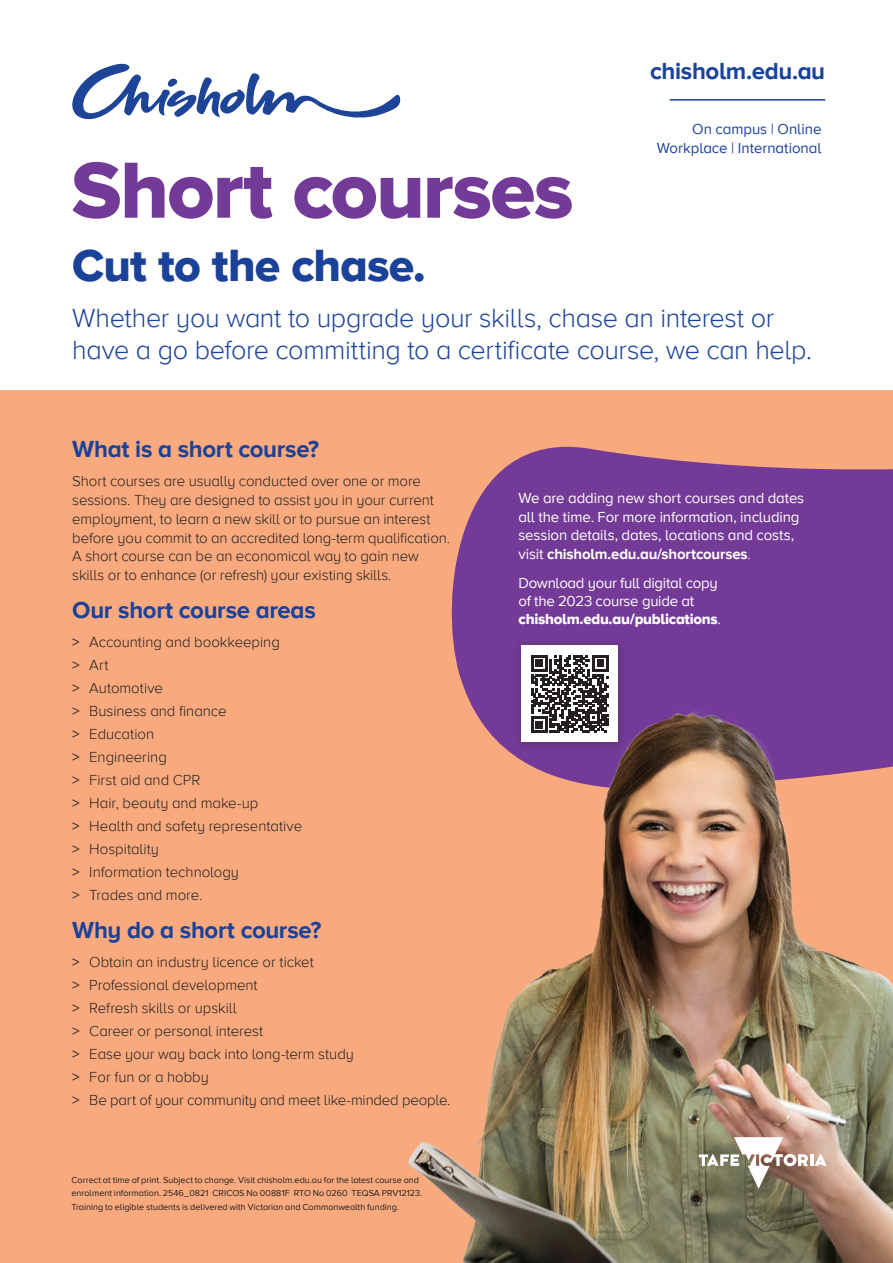
<style>
.page{position:relative;width:893px;height:1263px;background:#fff}
.page>*{position:absolute;margin:0;border:0;box-sizing:border-box;transform-origin:0 0}
.Page_title{font:82.5px "Proxima Nova A Extrabld";letter-spacing:-.02em;color:#743a97}
.Sub_heading_1{font:46.5px "Proxima Nova A Extrabld";letter-spacing:-.015em;color:#1b4299}
.Sub_heading_2{font:300 27px/31.5px "Proxima Nova A";letter-spacing:-.015em;color:#1b4299}
.Body_text_black{font:700 24px "Proxima Nova A";letter-spacing:-.015em;color:#1b4299}
.Sub_heading_3{font:700 24px "Proxima Nova A";letter-spacing:-.015em;color:#1b4299}
.Body_text_black-2{font:300 15px/18.8px "Proxima Nova A";letter-spacing:-.005em;color:#231f20}
.Sub_heading_2-2{font:15px/18.8px "Proxima Nova A";letter-spacing:-.01em;color:#fff}
.Body_text_white{font:15px/18.8px "Proxima Nova A";color:#1b4299;text-align:right}
.Disclaimer{font:9px/13.5px "Proxima Nova A";color:#231f20}
.s1{font-weight:400}
.s2{font-weight:700}
.s3{font-weight:300}
.s4{font-family:"Proxima Nova A Extrabld"}
</style>
<div class="page">
<svg style="left:72px;top:64px;width:328px;height:55px"></svg>
<hr style="left:670px;top:99px;width:155px;height:2px;background:#1b4299">
<div style="left:0;top:390px;width:893px;height:873px;background:#f8aa7e"></div>
<svg style="left:451px;top:446px;width:442px;height:226px;background:#804494"></svg>
<div style="left:513px;top:637px;width:114px;height:114px;background:#231f20;opacity:.35"></div>
<div style="left:522px;top:646px;width:96px;height:96px;background:#fff"></div>
<svg style="left:531px;top:655px;width:78px;height:17px"></svg>
<img style="left:408px;top:672px;width:485px;height:591px">
<svg style="left:699px;top:1137px;width:128px;height:52px;background:#a99b89"></svg>
<p class="Sub_heading_3" style="left:650px;top:57px;width:177px">chisholm.edu.au</p>
<p class="Body_text_white" style="left:657px;top:120px;width:166px">On campus | Online<br>Workplace | International</p>
<h1 class="Page_title" style="left:72px;top:143px;width:504px">Short courses</h1>
<p class="Sub_heading_1" style="left:72px;top:238px;width:355px">Cut to the chase.</p>
<p class="Sub_heading_2" style="left:72px;top:303px;width:741px">Whether you want to upgrade your skills, chase an interest or have a go before committing to a certificate course, we can help.</p>
<p class="Body_text_black" style="left:72px;top:435px;width:248px">What is a short course?</p>
<p class="Body_text_black-2" style="left:72px;top:472px;width:379px">Short courses are usually conducted over one or more sessions. They are designed to assist you in your current employment, to learn a new skill or to pursue an interest before you commit to an accredited long-term qualification.<br>A short course can be an economical way to gain new skills or to enhance (or refresh) your existing skills.</p>
<p class="Body_text_black" style="left:72px;top:596px;width:245px">Our short course areas</p>
<p class="Body_text_black-2" style="left:72px;top:633px;width:209px"><span class="s1">&gt;</span> Accounting and bookkeeping</p>
<p class="Body_text_black-2" style="left:72px;top:656px;width:38px"><span class="s1">&gt;</span> Art</p>
<p class="Body_text_black-2" style="left:72px;top:679px;width:92px"><span class="s1">&gt;</span> Automotive</p>
<p class="Body_text_black-2" style="left:72px;top:702px;width:156px"><span class="s1">&gt;</span> Business and finance</p>
<p class="Body_text_black-2" style="left:72px;top:725px;width:83px"><span class="s1">&gt;</span> Education</p>
<p class="Body_text_black-2" style="left:72px;top:748px;width:96px"><span class="s1">&gt;</span> Engineering</p>
<p class="Body_text_black-2" style="left:72px;top:771px;width:130px"><span class="s1">&gt;</span> First aid and CPR</p>
<p class="Body_text_black-2" style="left:72px;top:794px;width:188px"><span class="s1">&gt;</span> Hair, beauty and make-up</p>
<p class="Body_text_black-2" style="left:72px;top:817px;width:231px"><span class="s1">&gt;</span> Health and safety representative</p>
<p class="Body_text_black-2" style="left:72px;top:840px;width:88px"><span class="s1">&gt;</span> Hospitality</p>
<p class="Body_text_black-2" style="left:72px;top:863px;width:168px"><span class="s1">&gt;</span> Information technology</p>
<p class="Body_text_black-2" style="left:72px;top:886px;width:131px"><span class="s1">&gt;</span> Trades and more.</p>
<p class="Body_text_black" style="left:72px;top:916px;width:251px">Why do a short course?</p>
<p class="Body_text_black-2" style="left:72px;top:953px;width:243px"><span class="s1">&gt;</span> Obtain an industry licence or ticket</p>
<p class="Body_text_black-2" style="left:72px;top:976px;width:187px"><span class="s1">&gt;</span> Professional development</p>
<p class="Body_text_black-2" style="left:72px;top:999px;width:166px"><span class="s1">&gt;</span> Refresh skills or upskill</p>
<p class="Body_text_black-2" style="left:72px;top:1022px;width:193px"><span class="s1">&gt;</span> Career or personal interest</p>
<p class="Body_text_black-2" style="left:72px;top:1045px;width:283px"><span class="s1">&gt;</span> Ease your way back into long-term study</p>
<p class="Body_text_black-2" style="left:72px;top:1068px;width:138px"><span class="s1">&gt;</span> For fun or a hobby</p>
<p class="Body_text_black-2" style="left:72px;top:1091px;width:380px"><span class="s1">&gt;</span> Be part of your community and meet like-minded people.</p>
<p class="Disclaimer" style="left:72px;top:1173px;width:352px">Correct at time of print. Subject to change. Visit chisholm.edu.au for the latest course and enrolment information. 2546_0821 CRICOS No 00881F RTO No 0260 TEQSA PRV12123.<br>Training to eligible students is delivered with Victorian and Commonwealth funding.</p>
<p class="Sub_heading_2-2" style="left:518px;top:489px;width:287px">We are adding new short courses and dates all the time. For more information, including session details, dates, locations and costs, visit <span class="s2">chisholm.edu.au/shortcourses</span><span class="s3">.</span></p>
<p class="Sub_heading_2-2" style="left:518px;top:574px;width:204px;line-height:18px">Download your full digital copy of the 2023 course guide at <span class="s4">chisholm.edu.au/publications</span>.</p>
</div>
